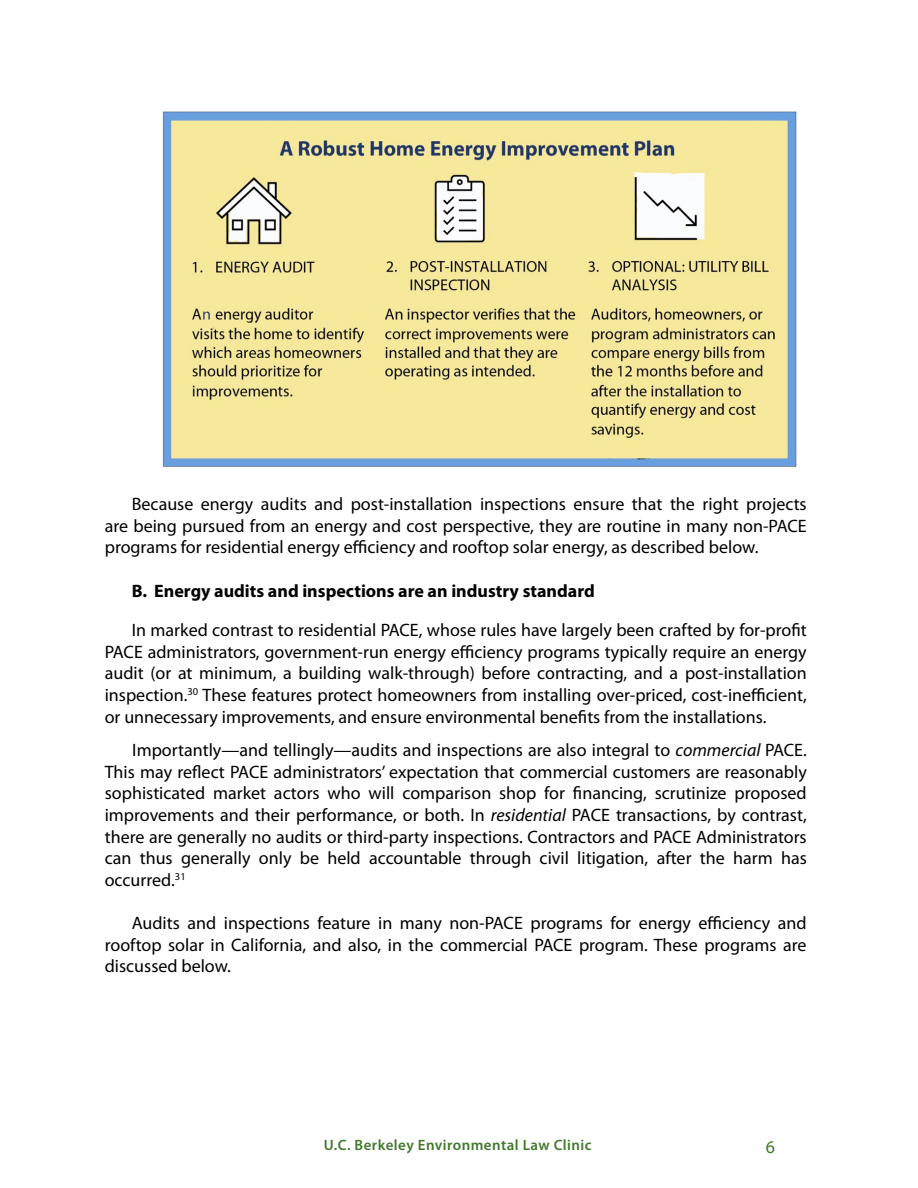
<style>
.page{position:relative;width:918px;height:1188px;background:#fff}
.page>*{position:absolute;margin:0;border:0;box-sizing:border-box;transform-origin:0 0}
.Annotation_text{font:18px/21.6px "Myriad Pro";color:#000;text-align:justify}
.List_Paragraph{font:18px/21.6px "Myriad Pro";color:#000;text-align:justify}
.Heading_2{font:700 18px "Myriad Pro";color:#000}
.t1{font:18px "Myriad Pro";color:#41792d}
.t2{font:600 15px "Myriad Pro";letter-spacing:.03em;color:#41792d}
.s1{font-style:italic}
</style>
<div class="page">
<img style="left:162px;top:111px;width:635px;height:357px">
<p class="List_Paragraph" style="left:105px;top:493px;width:704px;text-indent:27px">Because energy audits and post-installation inspections ensure that the right projects are being pursued from an energy and cost perspective, they are routine in many non-PACE programs for residential energy efficiency and rooftop solar energy, as described below.</p>
<p class="Heading_2" style="left:132px;top:579px;width:465px">B. Energy audits and inspections are an industry standard</p>
<p class="Annotation_text" style="left:105px;top:619px;width:704px;text-indent:27px">In marked contrast to residential PACE, whose rules have largely been crafted by for-profit PACE administrators, government-run energy efficiency programs typically require an energy audit (or at minimum, a building walk-through) before contracting, and a post-installation inspection.<sup>30</sup> These features protect homeowners from installing over-priced, cost-inefficient, or unnecessary improvements, and ensure environmental benefits from the installations.</p>
<p class="Annotation_text" style="left:105px;top:739px;width:704px;text-indent:27px">Importantly—and tellingly—audits and inspections are also integral to <span class="s1">commercial</span> PACE.<br>This may reflect PACE administrators’ expectation that commercial customers are reasonably sophisticated market actors who will comparison shop for financing, scrutinize proposed improvements and their performance, or both. In <span class="s1">residential</span> PACE transactions, by contrast, there are generally no audits or third-party inspections. Contractors and PACE Administrators can thus generally only be held accountable through civil litigation, after the harm has occurred.<sup>31</sup></p>
<p class="Annotation_text" style="left:105px;top:912px;width:704px;text-indent:27px">Audits and inspections feature in many non-PACE programs for energy efficiency and rooftop solar in California, and also, in the commercial PACE program. These programs are discussed below.</p>
<p class="t2" style="left:324px;top:1136px;width:269px">U.C. Berkeley Environmental Law Clinic</p>
<p class="t1" style="left:766px;top:1136px;width:11px">6</p>
</div>
